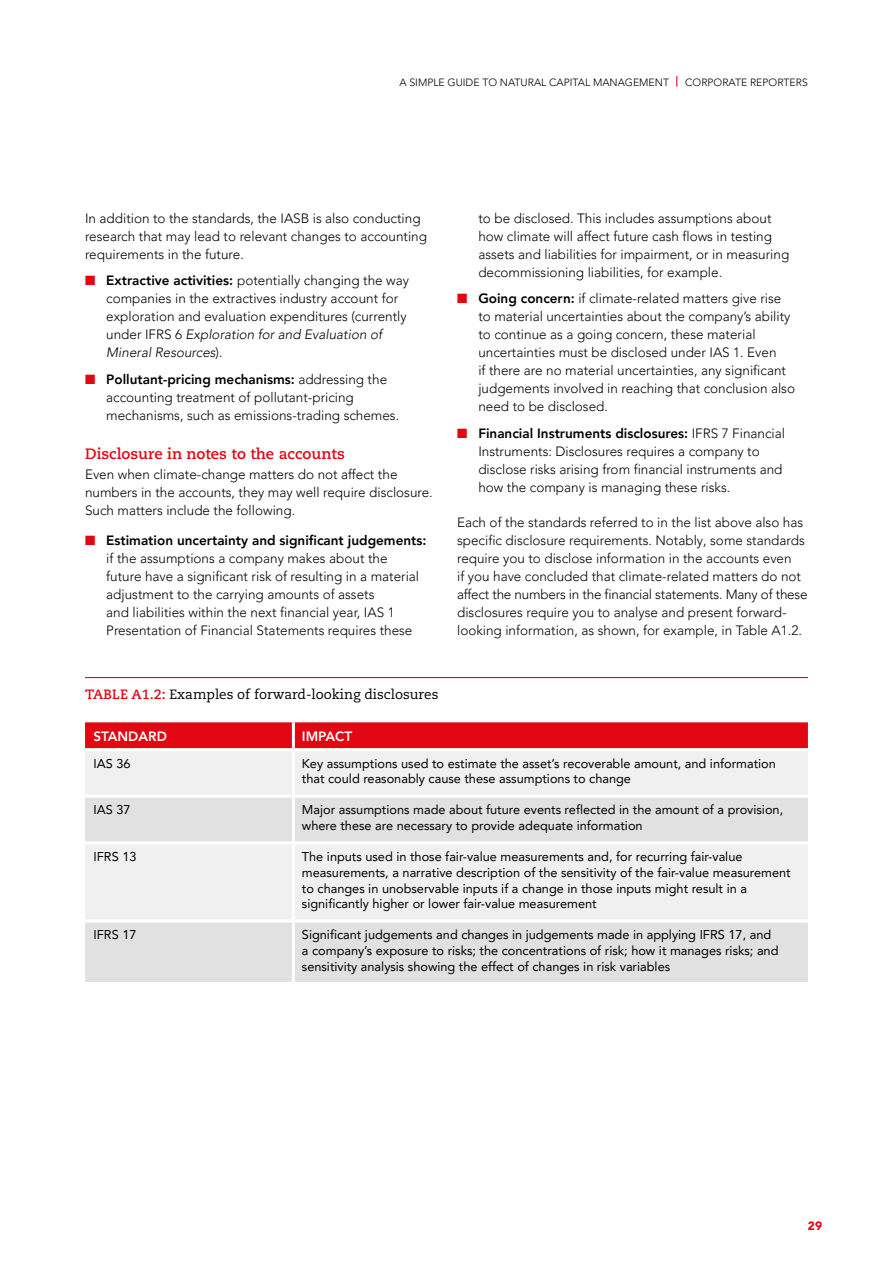
<style>
.page{position:relative;width:893px;height:1263px;background:#fff}
.page>*{position:absolute;margin:0;border:0;box-sizing:border-box;transform-origin:0 0}
.t1{font:700 15px "Caecilia";color:#e30613}
.t2{font:300 13.5px/18px "Avenir LT Pro";color:#000}
.t3{font:13.5px "Caecilia";color:#000}
.t4{font:800 13.5px "Avenir LT Pro";color:#fff}
.t5{font:12.75px/15.8px "Avenir LT Pro";color:#000}
.t6{font:900 12px "Avenir LT Pro";color:#e30613}
.t7{font:300 10.5px "Avenir LT Pro";color:#000}
.s1{font-weight:800;color:#e30613}
.s2{color:#e30613}
.s3{font-weight:800}
.s4{font-style:italic}
.s5{font-weight:700;color:#e30613}
</style>
<div class="page">
<hr style="left:85px;top:677px;width:723px;height:1px;background:#e30613">
<div style="left:85px;top:722px;width:723px;height:26px;background:#e30613"></div>
<div style="left:85px;top:751px;width:723px;height:44px;background:#f0f0f0"></div>
<svg style="left:85px;top:798px;width:723px;height:184px;fill:#e1e1e1"></svg>
<hr style="left:292px;top:722px;width:3px;height:26px;background:#fff">
<hr style="left:292px;top:751px;width:3px;height:44px;background:#fff">
<hr style="left:292px;top:798px;width:3px;height:43px;background:#fff">
<hr style="left:85px;top:841px;width:208px;height:3px;background:#fff">
<hr style="left:293px;top:841px;width:515px;height:3px;background:#fff">
<hr style="left:292px;top:844px;width:3px;height:75px;background:#fff">
<hr style="left:85px;top:919px;width:208px;height:3px;background:#fff">
<hr style="left:293px;top:919px;width:515px;height:3px;background:#fff">
<hr style="left:292px;top:922px;width:3px;height:60px;background:#fff">
<p class="t7" style="left:399px;top:76px;width:410px">A SIMPLE GUIDE TO NATURAL CAPITAL MANAGEMENT <span class="s1">|</span> CORPORATE REPORTERS</p>
<p class="t2" style="left:85px;top:209px;width:343px">In addition to the standards, the IASB is also conducting research that may lead to relevant changes to accounting requirements in the future.</p>
<p class="t2" style="left:106px;top:272px;width:304px;text-indent:-21px"><span class="s2">■</span> <span class="s3">Extractive activities:</span> potentially changing the way companies in the extractives industry account for exploration and evaluation expenditures (currently under IFRS 6 <span class="s4">Exploration for and Evaluation of Mineral Resources</span>).</p>
<p class="t2" style="left:106px;top:370px;width:294px;text-indent:-21px"><span class="s2">■</span> <span class="s3">Pollutant-pricing mechanisms:</span> addressing the accounting treatment of pollutant-pricing mechanisms, such as emissions-trading schemes.</p>
<p class="t1" style="left:85px;top:445px;width:261px">Disclosure in notes to the accounts</p>
<p class="t2" style="left:85px;top:466px;width:349px">Even when climate-change matters do not affect the numbers in the accounts, they may well require disclosure.<br>Such matters include the following.</p>
<p class="t2" style="left:106px;top:531px;width:322px;text-indent:-21px"><span class="s2">■</span> <span class="s3">Estimation uncertainty and significant judgements: </span>if the assumptions a company makes about the<br>future have a significant risk of resulting in a material adjustment to the carrying amounts of assets<br>and liabilities within the next financial year, IAS 1<br>Presentation of Financial Statements requires these</p>
<p class="t2" style="left:478px;top:209px;width:312px">to be disclosed. This includes assumptions about how climate will affect future cash flows in testing assets and liabilities for impairment, or in measuring decommissioning liabilities, for example.</p>
<p class="t2" style="left:478px;top:290px;width:318px;text-indent:-21px"><span class="s2">■</span> <span class="s3">Going concern:</span> if climate-related matters give rise to material uncertainties about the company’s ability to continue as a going concern, these material uncertainties must be disclosed under IAS 1. Even<br>if there are no material uncertainties, any significant judgements involved in reaching that conclusion also need to be disclosed.</p>
<p class="t2" style="left:478px;top:424px;width:308px;text-indent:-21px"><span class="s2">■</span> <span class="s3">Financial Instruments disclosures:</span> IFRS 7 Financial Instruments: Disclosures requires a company to disclose risks arising from financial instruments and how the company is managing these risks.</p>
<p class="t2" style="left:457px;top:513px;width:352px">Each of the standards referred to in the list above also has specific disclosure requirements. Notably, some standards require you to disclose information in the accounts even<br>if you have concluded that climate-related matters do not affect the numbers in the financial statements. Many of these disclosures require you to analyse and present forward&shy;looking information, as shown, for example, in Table A1.2.</p>
<p class="t3" style="left:85px;top:687px;width:355px"><span class="s5">TABLE A1.2:</span> Examples of forward-looking disclosures</p>
<p class="t4" style="left:94px;top:728px;width:75px">STANDARD</p>
<p class="t4" style="left:302px;top:728px;width:52px">IMPACT</p>
<p class="t5" style="left:94px;top:755px;width:39px">IAS 36</p>
<p class="t5" style="left:302px;top:755px;width:475px">Key assumptions used to estimate the asset’s recoverable amount, and information that could reasonably cause these assumptions to change</p>
<p class="t5" style="left:94px;top:802px;width:39px">IAS 37</p>
<p class="t5" style="left:302px;top:802px;width:483px">Major assumptions made about future events reflected in the amount of a provision, where these are necessary to provide adequate information</p>
<p class="t5" style="left:94px;top:849px;width:45px">IFRS 13</p>
<p class="t5" style="left:302px;top:849px;width:490px">The inputs used in those fair-value measurements and, for recurring fair-value measurements, a narrative description of the sensitivity of the fair-value measurement to changes in unobservable inputs if a change in those inputs might result in a significantly higher or lower fair-value measurement</p>
<p class="t5" style="left:94px;top:927px;width:45px">IFRS 17</p>
<p class="t5" style="left:302px;top:927px;width:478px">Significant judgements and changes in judgements made in applying IFRS 17, and a company’s exposure to risks; the concentrations of risk; how it manages risks; and sensitivity analysis showing the effect of changes in risk variables</p>
<p class="t6" style="left:808px;top:1218px;width:16px">29</p>
</div>
